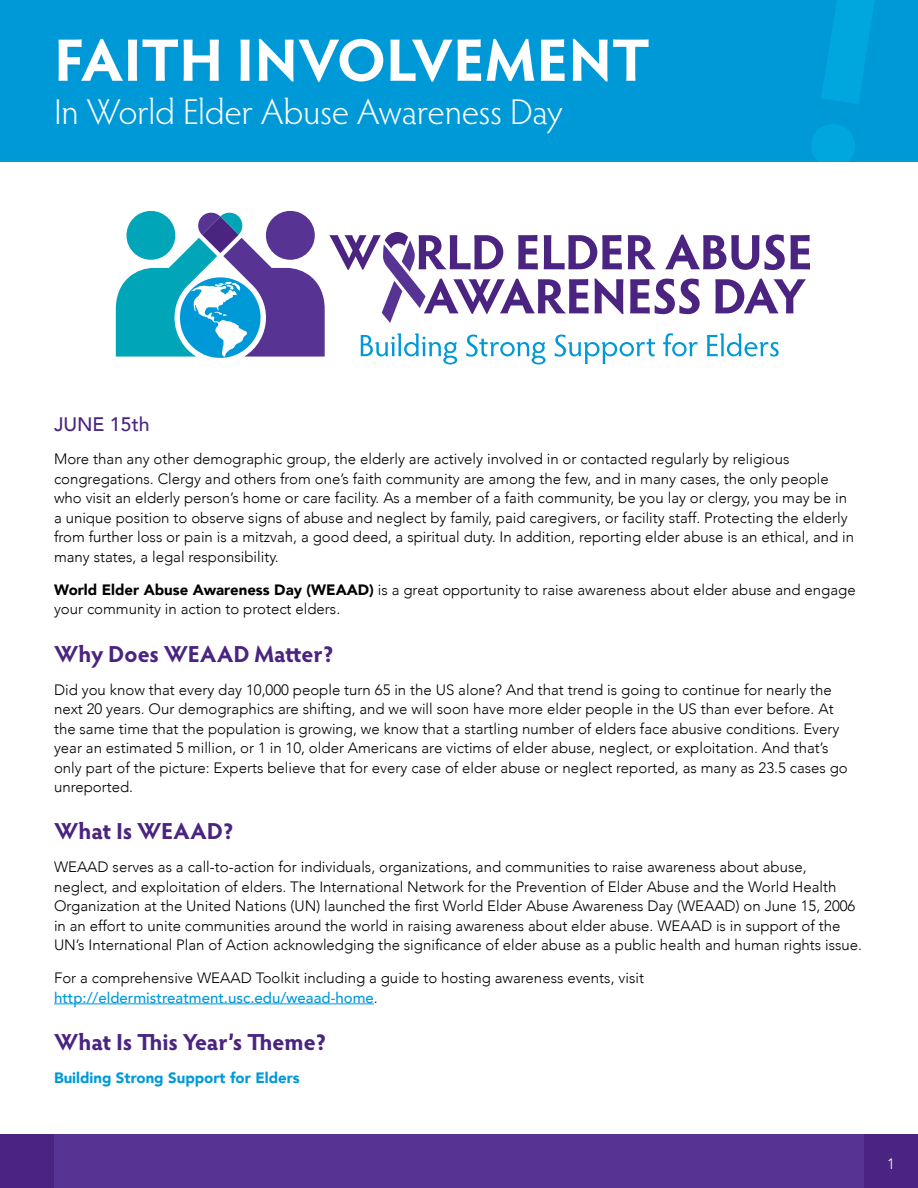
<style>
.page{position:relative;width:918px;height:1188px;background:#fff}
.page>*{position:absolute;margin:0;border:0;box-sizing:border-box;transform-origin:0 0}
.t1{font:700 60px "Hypatia Sans Pro";letter-spacing:.005em;color:#fff}
.t2{font:300 36px "Hypatia Sans Pro";letter-spacing:-.01em;color:#fff}
.t3{font:700 23.25px "Hypatia Sans Pro";color:#4a2480}
.t4{font:500 19.5px "Avenir";color:#4a2480}
.t5{font:300 15px/19.5px "Avenir";color:#000}
.t6{font:900 15px "Avenir";color:#0099d8}
.t7{font:300 15px "Avenir";color:#fff}
.s1{font-weight:900}
.s2{font-weight:500;color:#0099d8}
</style>
<div class="page">
<div style="left:0;top:0;width:918px;height:162px;background:#0099d8"></div>
<svg style="left:812px;top:0;width:63px;height:162px"></svg>
<svg style="left:116px;top:211px;width:694px;height:154px"></svg>
<div style="left:0;top:1134px;width:918px;height:54px;background:#573393"></div>
<div style="left:0;top:1134px;width:54px;height:54px;background:#4a2480"></div>
<div style="left:864px;top:1134px;width:54px;height:54px;background:#4a2480"></div>
<hr style="left:54px;top:1004px;width:320px;height:1px;background:#0099d8">
<h1 class="t1" style="left:54px;top:18px;width:597px">FAITH INVOLVEMENT</h1>
<h2 class="t2" style="left:54px;top:88px;width:510px">In World Elder Abuse Awareness Day</h2>
<h3 class="t4" style="left:54px;top:408px;width:97px">JUNE 15th</h3>
<p class="t5" style="left:54px;top:449px;width:802px">More than any other demographic group, the elderly are actively involved in or contacted regularly by religious congregations. Clergy and others from one’s faith community are among the few, and in many cases, the only people who visit an elderly person’s home or care facility. As a member of a faith community, be you lay or clergy, you may be in a unique position to observe signs of abuse and neglect by family, paid caregivers, or facility staff. Protecting the elderly from further loss or pain is a mitzvah, a good deed, a spiritual duty. In addition, reporting elder abuse is an ethical, and in many states, a legal responsibility.</p>
<p class="t5" style="left:54px;top:580px;width:803px"><span class="s1">World Elder Abuse Awareness Day (WEAAD)</span> is a great opportunity to raise awareness about elder abuse and engage your community in action to protect elders.</p>
<h3 class="t3" style="left:54px;top:637px;width:281px">Why Does WEAAD Matter?</h3>
<p class="t5" style="left:54px;top:680px;width:795px">Did you know that every day 10,000 people turn 65 in the US alone? And that trend is going to continue for nearly the next 20 years. Our demographics are shifting, and we will soon have more elder people in the US than ever before. At the same time that the population is growing, we know that a startling number of elders face abusive conditions. Every year an estimated 5 million, or 1 in 10, older Americans are victims of elder abuse, neglect, or exploitation. And that’s only part of the picture: Experts believe that for every case of elder abuse or neglect reported, as many as 23.5 cases go unreported.</p>
<h3 class="t3" style="left:54px;top:815px;width:181px">What Is WEAAD?</h3>
<p class="t5" style="left:54px;top:857px;width:810px">WEAAD serves as a call-to-action for individuals, organizations, and communities to raise awareness about abuse, neglect, and exploitation of elders. The International Network for the Prevention of Elder Abuse and the World Health Organization at the United Nations (UN) launched the first World Elder Abuse Awareness Day (WEAAD) on June 15, 2006 in an effort to unite communities around the world in raising awareness about elder abuse. WEAAD is in support of the UN’s International Plan of Action acknowledging the significance of elder abuse as a public health and human rights issue.</p>
<p class="t5" style="left:54px;top:968px;width:592px">For a comprehensive WEAAD Toolkit including a guide to hosting awareness events, visit <span class="s2">http://eldermistreatment.usc.edu/weaad-home</span>.</p>
<h3 class="t3" style="left:54px;top:1026px;width:274px">What Is This Year’s Theme?</h3>
<p class="t6" style="left:54px;top:1065px;width:247px">Building Strong Support for Elders</p>
<p class="t7" style="left:887px;top:1154px;width:9px">1</p>
</div>
